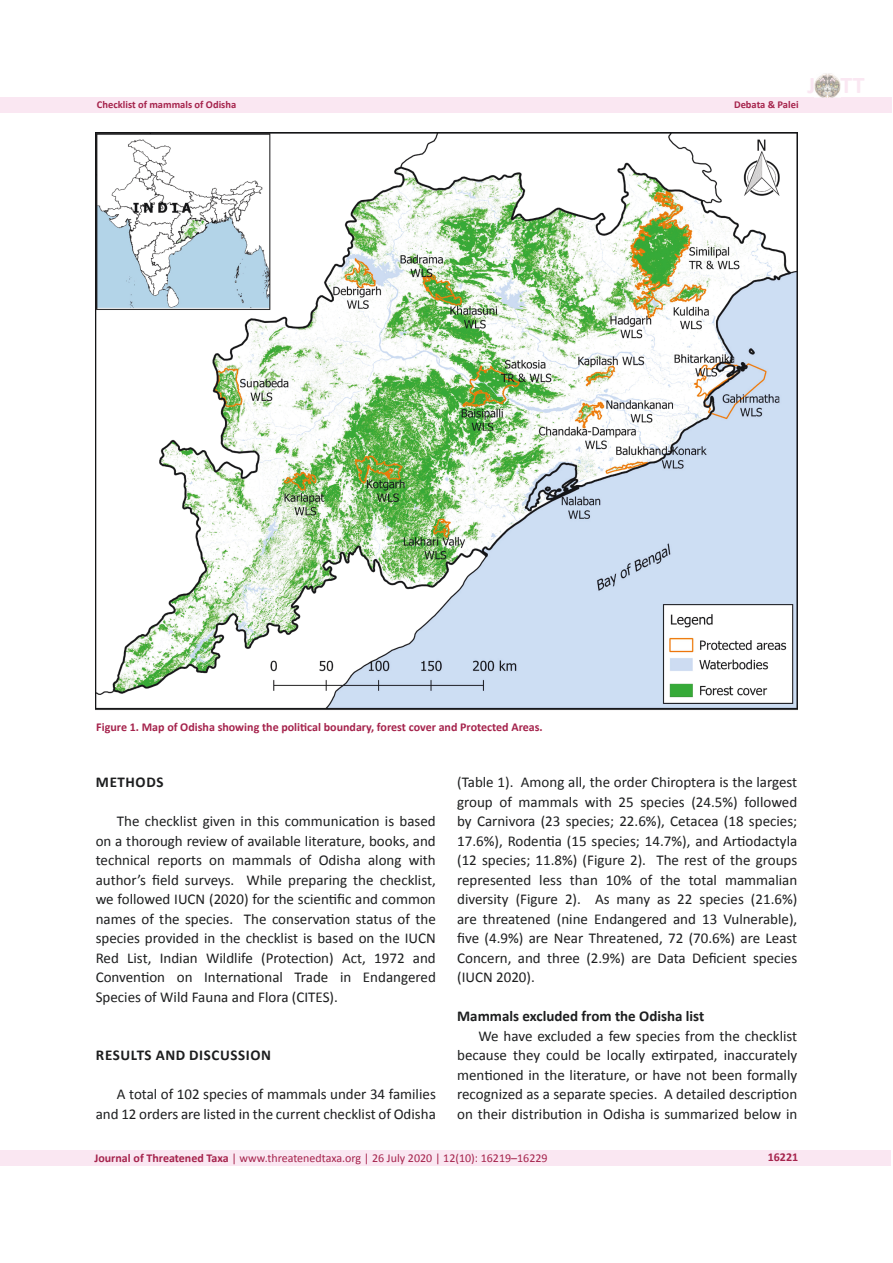
<style>
.page{position:relative;width:893px;height:1263px;background:#fff}
.page>*{position:absolute;margin:0;border:0;box-sizing:border-box;transform-origin:0 0}
.t1{font:700 24px "Calibri";color:#fae7f2}
.t2{font:15px/19.5px "Calibri";color:#1d1e1f;text-align:justify}
.t3{font:15px "Calibri 2";color:#1d1e1f}
.t4{font:700 15px "Calibri";color:#1d1e1f}
.t5{font:700 15px "Calibri";letter-spacing:.04em;color:#1d1e1f}
.t6{font:12px "Calibri 2";color:#a5234c}
.t7{font:700 12px "Calibri";color:#a5234c}
.t8{font:12px "Calibri Bold 2";color:#a5234c}
.t9{font:10.5px "Calibri Bold 2";color:#a5234c}
.s1{font-family:"Calibri Bold 2";font-weight:400}
.s2{font-family:"Calibri Bold 2"}
</style>
<div class="page">
<div style="left:1px;top:97px;width:891px;height:15px;background:#fae7f2"></div>
<div style="left:0;top:1150px;width:891px;height:16px;background:#fae7f2"></div>
<img style="left:815px;top:73px;width:25px;height:24px">
<img style="left:95px;top:133px;width:703px;height:577px">
<p class="t9" style="left:97px;top:98px;width:141px">Checklist of mammals of Odisha</p>
<p class="t9" style="left:734px;top:98px;width:66px">Debata &amp; Palei</p>
<h1 class="t1" style="left:808px;top:70px;width:59px"><span class="s1">J</span> TT</h1>
<p class="t7" style="left:96px;top:720px;width:448px">Figure 1. Map of Odisha showing the political boundary, forest cover and Protected Areas.</p>
<p class="t5" style="left:96px;top:773px;width:69px">METHODS</p>
<p class="t2" style="left:96px;top:812px;width:342px;text-indent:21px">The checklist given in this communication is based on a thorough review of available literature, books, and technical reports on mammals of Odisha along with author’s field surveys. While preparing the checklist, we followed IUCN (2020) for the scientific and common names of the species. The conservation status of the species provided in the checklist is based on the IUCN Red List, Indian Wildlife (Protection) Act, 1972 and Convention on International Trade in Endangered Species of Wild Fauna and Flora (CITES).</p>
<p class="t5" style="left:96px;top:1046px;width:177px">RESULTS AND DISCUSSION</p>
<p class="t2" style="left:117px;top:1085px;width:320px">A total of 102 species of mammals under 34 families</p>
<p class="t3" style="left:96px;top:1104px;width:342px">and 12 orders are listed in the current checklist of Odisha</p>
<p class="t2" style="left:457px;top:773px;width:342px">(Table 1). Among all, the order Chiroptera is the largest group of mammals with 25 species (24.5%) followed by Carnivora (23 species; 22.6%), Cetacea (18 species; 17.6%), Rodentia (15 species; 14.7%), and Artiodactyla (12 species; 11.8%) (Figure 2). The rest of the groups represented less than 10% of the total mammalian diversity (Figure 2). As many as 22 species (21.6%) are threatened (nine Endangered and 13 Vulnerable), five (4.9%) are Near Threatened, 72 (70.6%) are Least Concern, and three (2.9%) are Data Deficient species (IUCN 2020).</p>
<p class="t4" style="left:457px;top:1007px;width:249px">Mammals excluded from the Odisha list</p>
<p class="t2" style="left:457px;top:1026px;width:342px;text-indent:21px">We have excluded a few species from the checklist because they could be locally extirpated, inaccurately mentioned in the literature, or have not been formally recognized as a separate species. A detailed description on their distribution in Odisha is summarized below in</p>
<p class="t6" style="left:94px;top:1150px;width:455px"><span class="s2">Journal of Threatened Taxa</span> | www.threatenedtaxa.org | 26 July 2020 | 12(10): 16219–16229</p>
<p class="t8" style="left:768px;top:1149px;width:32px">16221</p>
</div>
